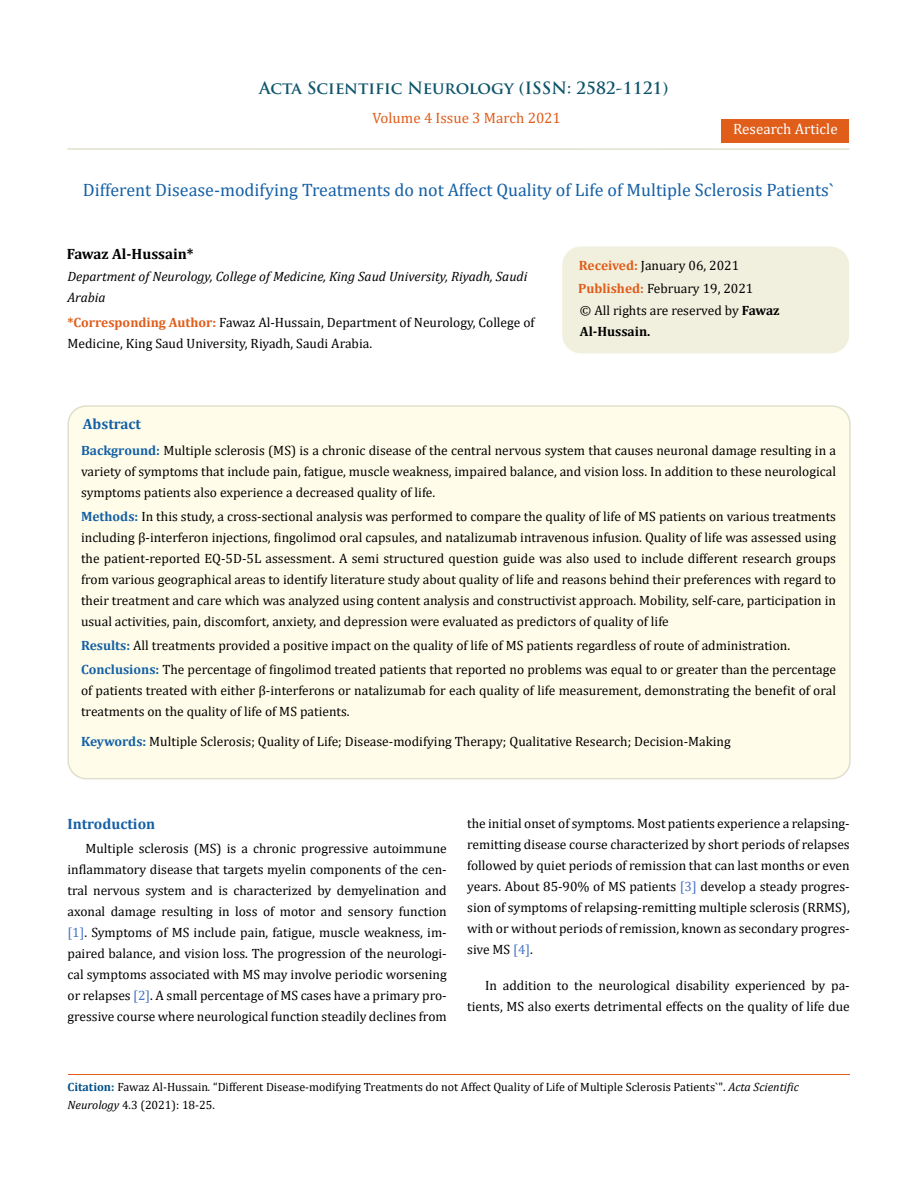
<style>
.page{position:relative;width:917px;height:1188px;background:#fff}
.page>*{position:absolute;margin:0;border:0;box-sizing:border-box;transform-origin:0 0}
.t1{font:18px "Cambria";color:#1560a6}
.t2{font:700 16.5px "Trajan Pro";color:#0e546a}
.t3{font:15px "Cambria";color:#e05d1a}
.t4{font:700 15px "Cambria";color:#1560a6}
.t5{font:700 15px "Cambria";color:#000}
.t6{font:15px "Cambria";color:#fff}
.t7{font:13.5px/21px "Cambria";color:#000}
.t8{font:italic 13.5px/21px "Cambria";color:#000}
.t9{font:12px/18px "Cambria";color:#000}
.s1{font-weight:700;color:#e05d1a}
.s2{font-weight:700}
.s3{font-weight:700;color:#1560a6}
.s4{color:#4472c4}
.s5{font-weight:700;color:#035089}
.s6{font-style:italic}
</style>
<div class="page">
<div style="left:721px;top:119px;width:128px;height:23px;background:#e05d1a"></div>
<div style="left:563px;top:247px;width:285px;height:106px;background:#f1f0de;border-radius:18px"></div>
<div style="left:562px;top:247px;width:287px;height:106px;border:2px solid #f1f0de;border-radius:18px"></div>
<div style="left:68px;top:406px;width:781px;height:373px;background:#fffde9;border-radius:18px"></div>
<div style="left:67px;top:405px;width:783px;height:374px;border:2px solid #e0dfcd;border-radius:18px"></div>
<hr style="left:68px;top:1075px;width:781px;height:1px;background:#e05d1a">
<hr style="left:67px;top:148px;width:782px;height:2px;background:#e0dfcd">
<p class="t2" style="left:259px;top:77px;width:411px">Acta Scientific Neurology (ISSN: 2582-1121)</p>
<p class="t3" style="left:372px;top:109px;width:190px">Volume 4 Issue 3 March 2021</p>
<p class="t6" style="left:733px;top:120px;width:106px">Research Article</p>
<h1 class="t1" style="left:83px;top:180px;width:752px">Different Disease-modifying Treatments do not Affect Quality of Life of Multiple Sclerosis Patients`</h1>
<p class="t5" style="left:67px;top:243px;width:128px">Fawaz Al-Hussain*</p>
<p class="t8" style="left:67px;top:266px;width:461px">Department of Neurology, College of Medicine, King Saud University, Riyadh, Saudi<br>Arabia</p>
<p class="t7" style="left:67px;top:312px;width:468px"><span class="s1">*Corresponding Author:</span> Fawaz Al-Hussain, Department of Neurology, College of<br>Medicine, King Saud University, Riyadh, Saudi Arabia.</p>
<p class="t7" style="left:578px;top:254px;width:177px;line-height:23px"><span class="s1">Received:</span> January 06, 2021<br><span class="s1">Published:</span> February 19, 2021</p>
<p class="t7" style="left:580px;top:300px;width:201px">© All rights are reserved by <span class="s2">Fawaz<br>Al-Hussain.</span></p>
<p class="t4" style="left:83px;top:414px;width:60px">Abstract</p>
<p class="t7" style="left:81px;top:440px;width:756px;text-align:justify"><span class="s3">Background:</span> Multiple sclerosis (MS) is a chronic disease of the central nervous system that causes neuronal damage resulting in a variety of symptoms that include pain, fatigue, muscle weakness, impaired balance, and vision loss. In addition to these neurological symptoms patients also experience a decreased quality of life.</p>
<p class="t7" style="left:81px;top:506px;width:756px;text-align:justify"><span class="s3">Methods:</span> In this study, a cross-sectional analysis was performed to compare the quality of life of MS patients on various treatments including β-interferon injections, fingolimod oral capsules, and natalizumab intravenous infusion. Quality of life was assessed using the patient-reported EQ-5D-5L assessment. A semi structured question guide was also used to include different research groups from various geographical areas to identify literature study about quality of life and reasons behind their preferences with regard to their treatment and care which was analyzed using content analysis and constructivist approach. Mobility, self-care, participation in usual activities, pain, discomfort, anxiety, and depression were evaluated as predictors of quality of life</p>
<p class="t7" style="left:81px;top:633px;width:756px;line-height:24px"><span class="s3">Results:</span> All treatments provided a positive impact on the quality of life of MS patients regardless of route of administration.<br><span class="s3">Conclusions:</span> The percentage of fingolimod treated patients that reported no problems was equal to or greater than the percentage</p>
<p class="t7" style="left:81px;top:680px;width:756px">of patients treated with either β-interferons or natalizumab for each quality of life measurement, demonstrating the benefit of oral treatments on the quality of life of MS patients.</p>
<p class="t7" style="left:81px;top:731px;width:651px"><span class="s3">Keywords:</span> Multiple Sclerosis; Quality of Life; Disease-modifying Therapy; Qualitative Research; Decision-Making</p>
<p class="t4" style="left:67px;top:813px;width:89px">Introduction</p>
<p class="t7" style="left:67px;top:838px;width:381px;text-align:justify;text-indent:18px">Multiple sclerosis (MS) is a chronic progressive autoimmune inflammatory disease that targets myelin components of the cen&shy;tral nervous system and is characterized by demyelination and axonal damage resulting in loss of motor and sensory function <span class="s4">[1]</span>. Symptoms of MS include pain, fatigue, muscle weakness, im&shy;paired balance, and vision loss. The progression of the neurologi&shy;cal symptoms associated with MS may involve periodic worsening or relapses <span class="s4">[2]</span>. A small percentage of MS cases have a primary pro&shy;gressive course where neurological function steadily declines from</p>
<p class="t7" style="left:467px;top:813px;width:384px;text-align:justify">the initial onset of symptoms. Most patients experience a relapsing&shy;remitting disease course characterized by short periods of relapses followed by quiet periods of remission that can last months or even years. About 85-90% of MS patients <span class="s4">[3]</span> develop a steady progres&shy;sion of symptoms of relapsing-remitting multiple sclerosis (RRMS), with or without periods of remission, known as secondary progres&shy;sive MS <span class="s4">[4]</span>.</p>
<p class="t7" style="left:467px;top:975px;width:384px;text-align:right">In addition to the neurological disability experienced by pa&shy;tients, MS also exerts detrimental effects on the quality of life due</p>
<p class="t9" style="left:68px;top:1078px;width:733px"><span class="s5">Citation:</span> Fawaz Al-Hussain<span class="s6">.</span> “Different Disease-modifying Treatments do not Affect Quality of Life of Multiple Sclerosis Patients`". <span class="s6">Acta Scientific<br>Neurology</span> 4.3 (2021): 18-25.</p>
</div>
